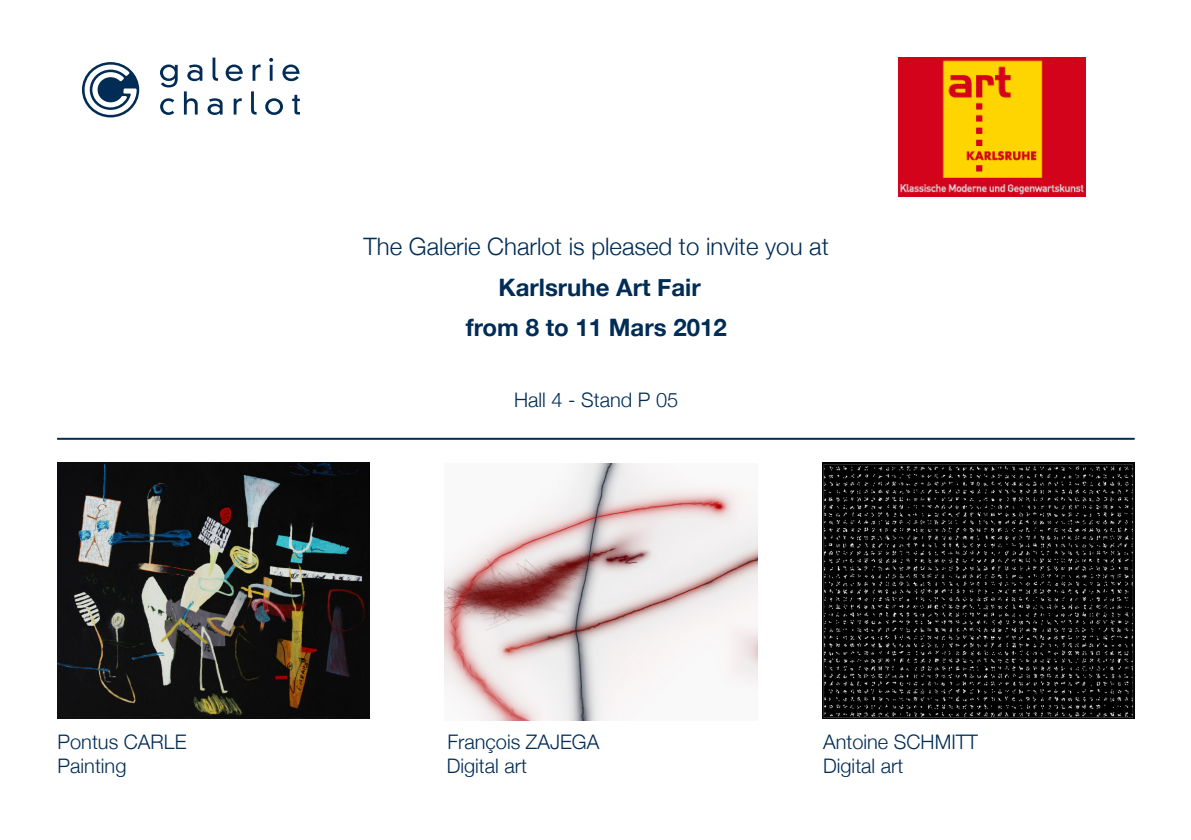
<style>
.page{position:relative;width:1191px;height:840px;background:#fff}
.page>*{position:absolute;margin:0;border:0;box-sizing:border-box;transform-origin:0 0}
.t1{font:300 24px "Helvetica Neue";color:#002c55}
.t2{font:700 24px "Helvetica Neue";color:#002c55}
.t3{font:300 20px "Helvetica Neue";color:#002c55}
</style>
<div class="page">
<svg style="left:82px;top:62px;width:57px;height:55px"></svg>
<svg style="left:160px;top:64px;width:18px;height:23px"></svg>
<svg style="left:187px;top:64px;width:15px;height:17px"></svg>
<svg style="left:212px;top:58px;width:6px;height:23px"></svg>
<svg style="left:226px;top:64px;width:17px;height:17px"></svg>
<svg style="left:252px;top:64px;width:9px;height:17px"></svg>
<svg style="left:269px;top:58px;width:4px;height:23px"></svg>
<svg style="left:282px;top:64px;width:17px;height:17px"></svg>
<svg style="left:160px;top:98px;width:14px;height:17px"></svg>
<svg style="left:184px;top:91px;width:14px;height:23px"></svg>
<svg style="left:207px;top:98px;width:15px;height:17px"></svg>
<svg style="left:234px;top:98px;width:8px;height:16px"></svg>
<svg style="left:251px;top:91px;width:5px;height:23px"></svg>
<svg style="left:265px;top:98px;width:18px;height:17px"></svg>
<svg style="left:292px;top:95px;width:8px;height:19px"></svg>
<hr style="left:57px;top:437px;width:1077px;height:2px;background:#002c55">
<img style="left:898px;top:57px;width:187px;height:139px">
<img style="left:57px;top:462px;width:312px;height:256px">
<img style="left:444px;top:463px;width:313px;height:257px">
<img style="left:822px;top:462px;width:312px;height:256px">
<p class="t3" style="left:58px;top:729px;width:130px">Pontus CARLE</p>
<p class="t3" style="left:58px;top:753px;width:70px">Painting</p>
<p class="t1" style="left:363px;top:232px;width:467px">The Galerie Charlot is pleased to invite you at</p>
<p class="t2" style="left:498px;top:272px;width:204px">Karlsruhe Art Fair</p>
<p class="t2" style="left:466px;top:312px;width:262px">from 8 to 11 Mars 2012</p>
<p class="t3" style="left:514px;top:387px;width:166px">Hall 4 - Stand P 05</p>
<p class="t3" style="left:447px;top:729px;width:153px">François ZAJEGA</p>
<p class="t3" style="left:447px;top:753px;width:82px">Digital art</p>
<p class="t3" style="left:823px;top:729px;width:156px">Antoine SCHMITT</p>
<p class="t3" style="left:823px;top:753px;width:82px">Digital art</p>
</div>
